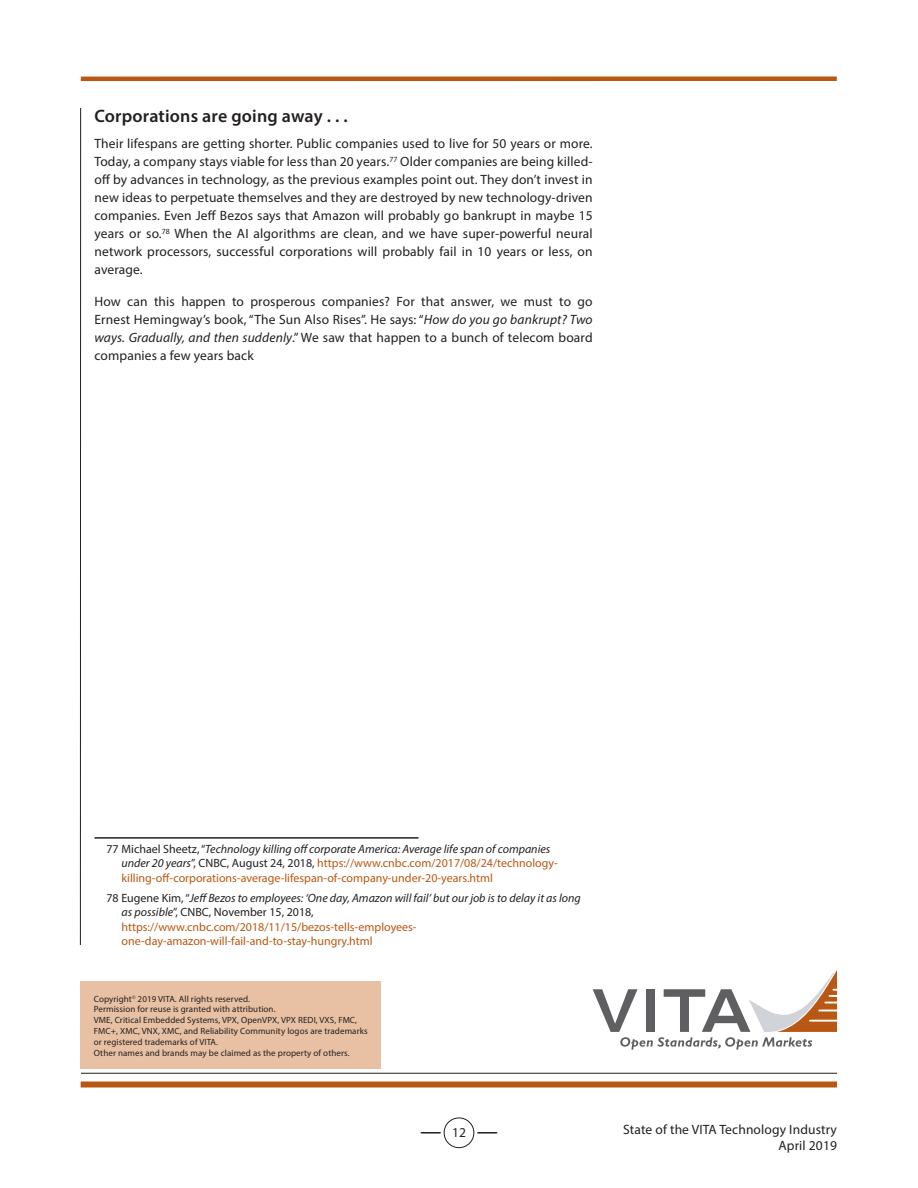
<style>
.page{position:relative;width:918px;height:1188px;background:#fff}
.page>*{position:absolute;margin:0;border:0;box-sizing:border-box;transform-origin:0 0}
.t1{font:600 18px "Myriad Pro";letter-spacing:.01em;color:#231f20}
.t2{font:13.5px/18px "Myriad Pro";letter-spacing:.01em;color:#231f20;text-align:justify}
.t3{font:12px/14.4px "Myriad Pro";color:#b95814}
.t4{font:9px/10.8px "Myriad Pro";letter-spacing:.01em;color:#231f20}
.s1{font-style:italic}
.s2{color:#231f20}
.s3{font-style:italic;color:#231f20}
</style>
<div class="page">
<hr style="left:81px;top:1073px;width:756px;height:1px;background:#231f20">
<div style="left:81px;top:76px;width:756px;height:5px;background:#b95814"></div>
<div style="left:81px;top:1081px;width:756px;height:6px;background:#b95814"></div>
<svg style="left:421px;top:1132px;width:19px;height:2px"></svg>
<svg style="left:478px;top:1132px;width:19px;height:2px"></svg>
<div style="left:444px;top:1118px;width:30px;height:30px;border:1px solid #231f20;border-radius:50%"></div>
<hr style="left:80px;top:108px;width:1px;height:837px;background:#231f20">
<svg style="left:593px;top:970px;width:244px;height:80px"></svg>
<div style="left:80px;top:981px;width:301px;height:88px;background:#e8c1a4"></div>
<hr style="left:94px;top:837px;width:324px;height:2px;background:#231f20">
<h1 class="t1" style="left:94px;top:104px;width:255px">Corporations are going away . . .</h1>
<p class="t2" style="left:94px;top:134px;width:500px">Their lifespans are getting shorter. Public companies used to live for 50 years or more.<br>Today, a company stays viable for less than 20 years.<sup>77</sup> Older companies are being killed&shy;off by advances in technology, as the previous examples point out. They don’t invest in new ideas to perpetuate themselves and they are destroyed by new technology-driven companies. Even Jeff Bezos says that Amazon will probably go bankrupt in maybe 15 years or so.<sup>78</sup> When the AI algorithms are clean, and we have super-powerful neural network processors, successful corporations will probably fail in 10 years or less, on average.</p>
<p class="t2" style="left:95px;top:292px;width:500px">How can this happen to prosperous companies? For that answer, we must to go Ernest Hemingway’s book, “The Sun Also Rises”. He says: “<span class="s1">How do you go bankrupt? Two ways. Gradually, and then suddenly</span>.” We saw that happen to a bunch of telecom board companies a few years back</p>
<p class="t3" style="left:122px;top:841px;width:438px;text-indent:-15px"><span class="s2">77 Michael Sheetz, “</span><span class="s3">Technology killing off corporate America: Average life span of companies under 20 years</span><span class="s2">”, CNBC, August 24, 2018,</span> https://www.cnbc.com/2017/08/24/technology&shy;killing-off-corporations-average-lifespan-of-company-under-20-years.html</p>
<p class="t3" style="left:122px;top:890px;width:461px;text-indent:-15px"><span class="s2">78 Eugene Kim, “</span><span class="s3">Jeff Bezos to employees: ‘One day, Amazon will fail’ but our job is to delay it as long as possible</span><span class="s2">”, CNBC, November 15, 2018, </span>https://www.cnbc.com/2018/11/15/bezos-tells-employees&shy;one-day-amazon-will-fail-and-to-stay-hungry.html</p>
<p class="t4" style="left:94px;top:993px;width:275px">Copyright<sup>©</sup> 2019 VITA. All rights reserved.<br>Permission for reuse is granted with attribution.<br>VME, Critical Embedded Systems, VPX, OpenVPX, VPX REDI, VXS, FMC, FMC+, XMC, VNX, XMC, and Reliability Community logos are trademarks or registered trademarks of VITA.<br>Other names and brands may be claimed as the property of others.</p>
<p class="t2" style="left:452px;top:1124px;width:15px">12</p>
<p class="t2" style="left:623px;top:1121px;width:215px;line-height:16.2px;text-align:right">State of the VITA Technology Industry<br>April 2019</p>
</div>
